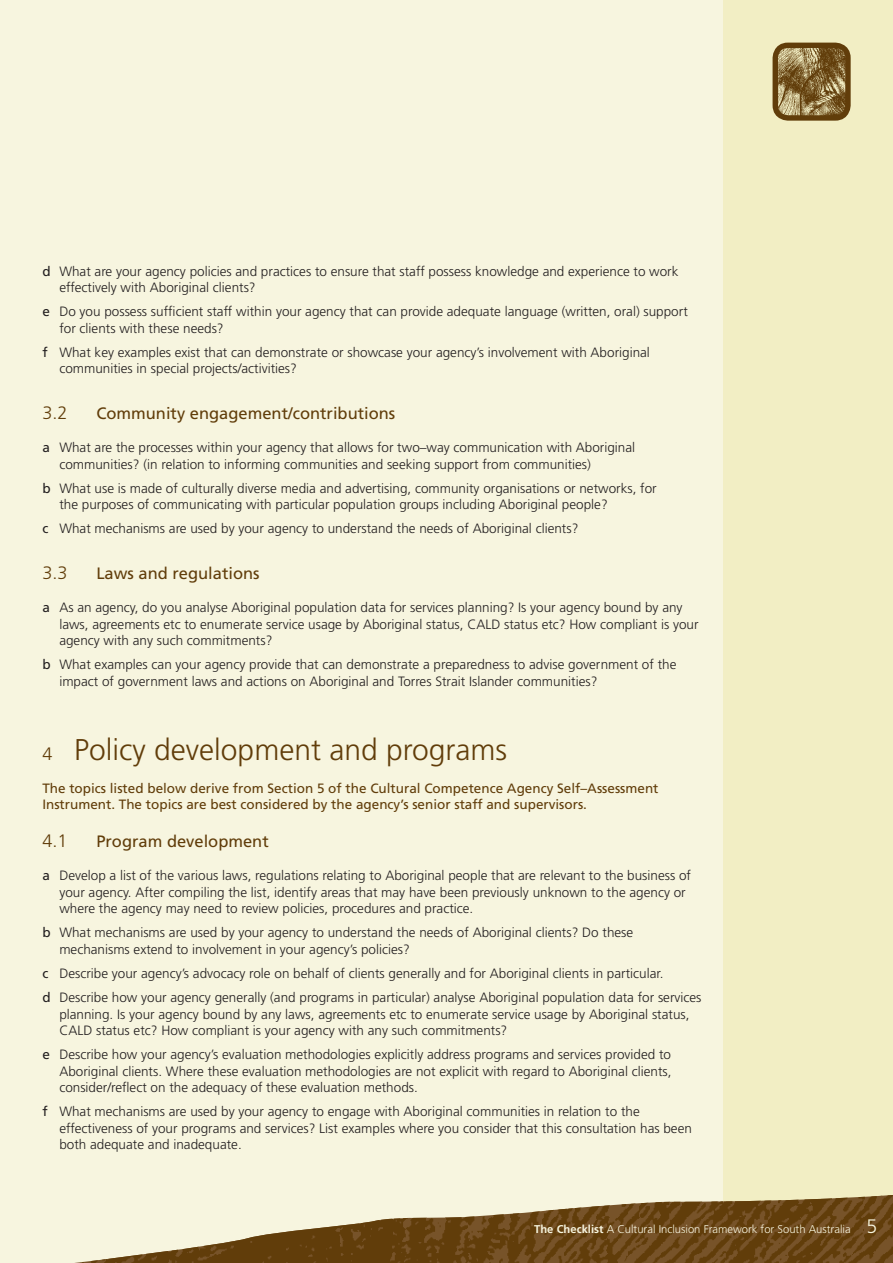
<style>
.page{position:relative;width:893px;height:1263px;background:#fff}
.page>*{position:absolute;margin:0;border:0;box-sizing:border-box;transform-origin:0 0}
.t1{font:300 30px "Frutiger";color:#613d0a}
.t2{font:300 18px "Frutiger";color:#613d0a}
.t3{font:16.5px "Frutiger";color:#613d0a}
.t4{font:300 13.5px/16.5px "Frutiger";color:#231f20}
.t5{font:13.5px/16.5px "Frutiger";color:#613d0a}
.t6{font:300 11.25px "Frutiger";color:#f7f5df}
.s1{font-weight:400}
.s2{font-size:18px}
.s3{font-weight:700}
.s4{font-size:19.5px}
</style>
<div class="page">
<div style="left:0;top:0;width:892px;height:1263px;background:#f7f5df"></div>
<div style="left:723px;top:0;width:169px;height:1263px;background:#f2eec4"></div>
<img style="left:775px;top:45px;width:72px;height:73px;border-radius:13px">
<div style="left:772px;top:43px;width:78px;height:78px;border:5px solid #613d0a;border-radius:13px"></div>
<img style="left:75px;top:1195px;width:817px;height:68px">
<p class="t4" style="left:59px;top:264px;width:620px;text-indent:-17px"><span class="s1">d</span> What are your agency policies and practices to ensure that staff possess knowledge and experience to work effectively with Aboriginal clients?</p>
<p class="t4" style="left:59px;top:304px;width:630px;text-indent:-17px"><span class="s1">e</span> Do you possess sufficient staff within your agency that can provide adequate language (written, oral) support for clients with these needs?</p>
<p class="t4" style="left:59px;top:345px;width:592px;text-indent:-17px"><span class="s1">f</span> What key examples exist that can demonstrate or showcase your agency’s involvement with Aboriginal communities in special projects/activities?</p>
<h2 class="t2" style="left:42px;top:406px;width:27px">3.2</h2>
<p class="t3" style="left:96px;top:407px;width:300px">Community engagement/contributions</p>
<p class="t4" style="left:59px;top:440px;width:577px;text-indent:-17px"><span class="s1">a</span> What are the processes within your agency that allows for two–way communication with Aboriginal communities? (in relation to informing communities and seeking support from communities)</p>
<p class="t4" style="left:59px;top:481px;width:599px;text-indent:-17px"><span class="s1">b</span> What use is made of culturally diverse media and advertising, community organisations or networks, for the purposes of communicating with particular population groups including Aboriginal people?</p>
<p class="t4" style="left:42px;top:522px;width:537px"><span class="s1">c</span> What mechanisms are used by your agency to understand the needs of Aboriginal clients?</p>
<h2 class="t2" style="left:42px;top:566px;width:27px">3.3</h2>
<p class="t3" style="left:96px;top:567px;width:165px">Laws and regulations</p>
<p class="t4" style="left:59px;top:600px;width:640px;text-indent:-17px"><span class="s1">a</span> As an agency, do you analyse Aboriginal population data for services planning? Is your agency bound by any laws, agreements etc to enumerate service usage by Aboriginal status, CALD status etc? How compliant is your agency with any such commitments?</p>
<p class="t4" style="left:59px;top:657px;width:618px;text-indent:-17px"><span class="s1">b</span> What examples can your agency provide that can demonstrate a preparedness to advise government of the impact of government laws and actions on Aboriginal and Torres Strait Islander communities?</p>
<h1 class="t1" style="left:42px;top:737px;width:466px"><span class="s2">4</span> Policy development and programs</h1>
<p class="t5" style="left:42px;top:781px;width:617px">The topics listed below derive from Section 5 of the Cultural Competence Agency Self–Assessment<br>Instrument. The topics are best considered by the agency’s senior staff and supervisors.</p>
<h2 class="t2" style="left:42px;top:834px;width:27px">4.1</h2>
<p class="t3" style="left:96px;top:835px;width:174px">Program development</p>
<p class="t4" style="left:59px;top:868px;width:633px;text-indent:-17px"><span class="s1">a</span> Develop a list of the various laws, regulations relating to Aboriginal people that are relevant to the business of your agency. After compiling the list, identify areas that may have been previously unknown to the agency or where the agency may need to review policies, procedures and practice.</p>
<p class="t4" style="left:59px;top:925px;width:575px;text-indent:-17px"><span class="s1">b</span> What mechanisms are used by your agency to understand the needs of Aboriginal clients? Do these mechanisms extend to involvement in your agency’s policies?</p>
<p class="t4" style="left:42px;top:962px;width:660px;line-height:24.2px"><span class="s1">c</span> Describe your agency’s advocacy role on behalf of clients generally and for Aboriginal clients in particular.<br><span class="s1">d</span> Describe how your agency generally (and programs in particular) analyse Aboriginal population data for services</p>
<p class="t4" style="left:59px;top:1007px;width:631px">planning. Is your agency bound by any laws, agreements etc to enumerate service usage by Aboriginal status,<br>CALD status etc? How compliant is your agency with any such commitments?</p>
<p class="t4" style="left:59px;top:1047px;width:613px;text-align:justify;text-indent:-17px"><span class="s1">e</span> Describe how your agency’s evaluation methodologies explicitly address programs and services provided to Aboriginal clients. Where these evaluation methodologies are not explicit with regard to Aboriginal clients, consider/reflect on the adequacy of these evaluation methods.</p>
<p class="t4" style="left:59px;top:1105px;width:634px;text-indent:-17px"><span class="s1">f</span> What mechanisms are used by your agency to engage with Aboriginal communities in relation to the effectiveness of your programs and services? List examples where you consider that this consultation has been both adequate and inadequate.</p>
<p class="t6" style="left:534px;top:1225px;width:344px"><span class="s3">The Checklist</span> A Cultural Inclusion Framework for South Australia <span class="s4">5</span></p>
</div>
